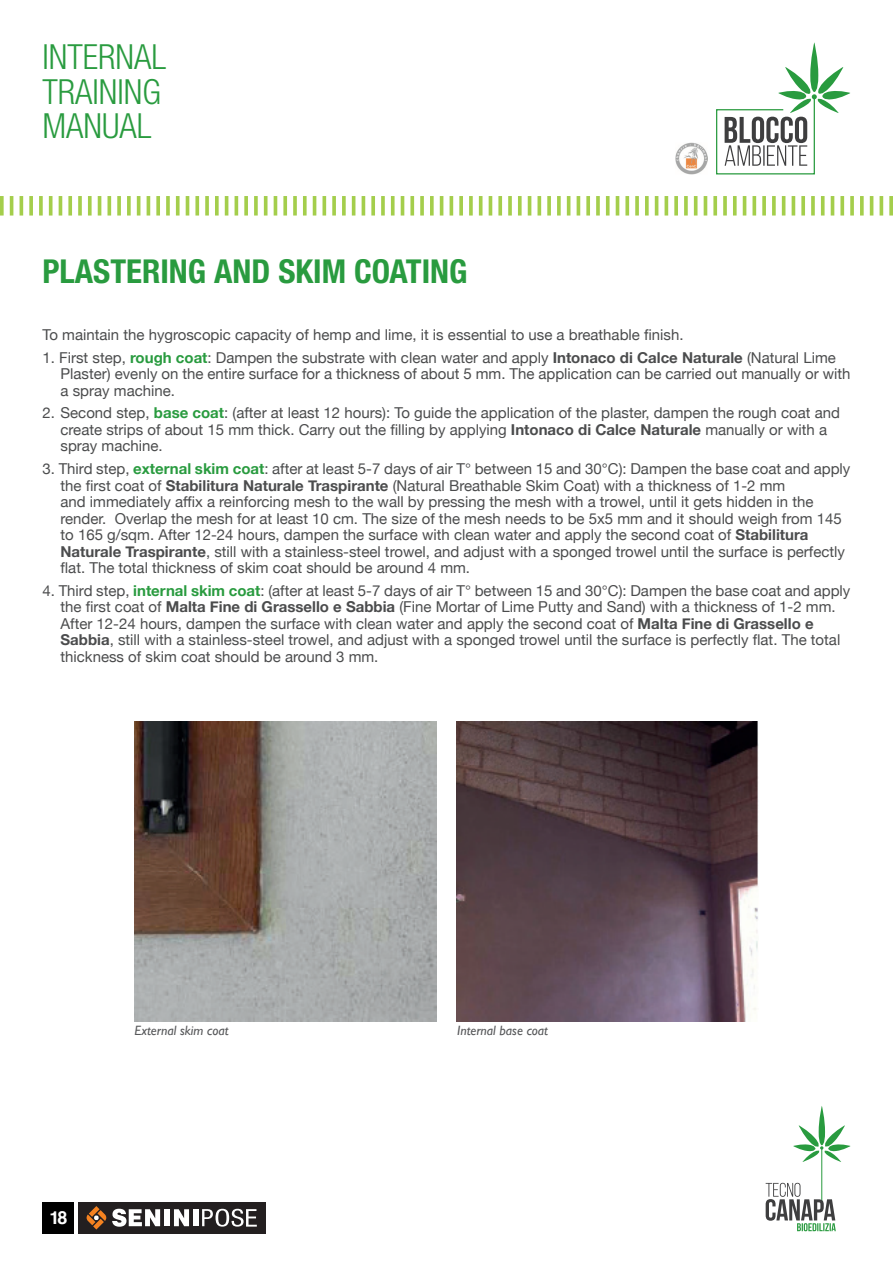
<style>
.page{position:relative;width:893px;height:1263px;background:#fff}
.page>*{position:absolute;margin:0;border:0;box-sizing:border-box;transform-origin:0 0}
.t1{font:300 condensed 34.65px/34.7px "Helvetica Neue";color:#299b3f}
.t2{font:700 condensed 33px "Helvetica Neue";color:#299b3f}
.t3{font:700 18px "Helvetica";color:#fff}
.t4{font:15px/16.5px "Helvetica Neue";color:#4b4c4d}
.t5{font:italic 13.5px "Gill Sans";color:#57585a}
.s1{font-weight:700;color:#299b3f}
.s2{font-weight:700}
</style>
<div class="page">
<hr style="left:821px;top:1148px;width:1px;height:55px;background:#299b3f">
<svg style="left:793px;top:1106px;width:57px;height:56px"></svg>
<svg style="left:766px;top:1183px;width:70px;height:48px"></svg>
<img style="left:675px;top:142px;width:33px;height:32px">
<svg style="left:716px;top:43px;width:134px;height:132px"></svg>
<svg style="left:0;top:196px;width:4px;height:20px"></svg>
<hr style="left:10px;top:196px;width:3px;height:20px;background:#a4ce4c">
<hr style="left:20px;top:196px;width:3px;height:20px;background:#a4ce4c">
<svg style="left:29px;top:196px;width:4px;height:20px"></svg>
<svg style="left:39px;top:196px;width:4px;height:20px"></svg>
<svg style="left:49px;top:196px;width:4px;height:20px"></svg>
<hr style="left:59px;top:196px;width:3px;height:20px;background:#a4ce4c">
<svg style="left:68px;top:196px;width:4px;height:20px"></svg>
<svg style="left:78px;top:196px;width:4px;height:20px"></svg>
<svg style="left:88px;top:196px;width:4px;height:20px"></svg>
<hr style="left:98px;top:196px;width:3px;height:20px;background:#a4ce4c">
<svg style="left:107px;top:196px;width:4px;height:20px"></svg>
<svg style="left:117px;top:196px;width:4px;height:20px"></svg>
<svg style="left:127px;top:196px;width:4px;height:20px"></svg>
<hr style="left:137px;top:196px;width:3px;height:20px;background:#a4ce4c">
<hr style="left:147px;top:196px;width:3px;height:20px;background:#a4ce4c">
<svg style="left:156px;top:196px;width:4px;height:20px"></svg>
<svg style="left:166px;top:196px;width:4px;height:20px"></svg>
<svg style="left:176px;top:196px;width:4px;height:20px"></svg>
<hr style="left:186px;top:196px;width:3px;height:20px;background:#a4ce4c">
<svg style="left:195px;top:196px;width:4px;height:20px"></svg>
<svg style="left:205px;top:196px;width:4px;height:20px"></svg>
<svg style="left:215px;top:196px;width:4px;height:20px"></svg>
<hr style="left:225px;top:196px;width:3px;height:20px;background:#a4ce4c">
<hr style="left:235px;top:196px;width:3px;height:20px;background:#a4ce4c">
<svg style="left:244px;top:196px;width:4px;height:20px"></svg>
<svg style="left:254px;top:196px;width:4px;height:20px"></svg>
<hr style="left:264px;top:196px;width:3px;height:20px;background:#a4ce4c">
<hr style="left:274px;top:196px;width:3px;height:20px;background:#a4ce4c">
<svg style="left:283px;top:196px;width:4px;height:20px"></svg>
<svg style="left:293px;top:196px;width:4px;height:20px"></svg>
<svg style="left:303px;top:196px;width:4px;height:20px"></svg>
<hr style="left:313px;top:196px;width:3px;height:20px;background:#a4ce4c">
<svg style="left:322px;top:196px;width:4px;height:20px"></svg>
<svg style="left:332px;top:196px;width:4px;height:20px"></svg>
<svg style="left:342px;top:196px;width:4px;height:20px"></svg>
<hr style="left:352px;top:196px;width:3px;height:20px;background:#a4ce4c">
<hr style="left:362px;top:196px;width:3px;height:20px;background:#a4ce4c">
<svg style="left:371px;top:196px;width:4px;height:20px"></svg>
<svg style="left:381px;top:196px;width:4px;height:20px"></svg>
<svg style="left:391px;top:196px;width:4px;height:20px"></svg>
<hr style="left:401px;top:196px;width:3px;height:20px;background:#a4ce4c">
<svg style="left:410px;top:196px;width:4px;height:20px"></svg>
<svg style="left:420px;top:196px;width:4px;height:20px"></svg>
<svg style="left:430px;top:196px;width:4px;height:20px"></svg>
<hr style="left:440px;top:196px;width:3px;height:20px;background:#a4ce4c">
<hr style="left:450px;top:196px;width:3px;height:20px;background:#a4ce4c">
<svg style="left:459px;top:196px;width:4px;height:20px"></svg>
<svg style="left:469px;top:196px;width:4px;height:20px"></svg>
<hr style="left:479px;top:196px;width:3px;height:20px;background:#a4ce4c">
<hr style="left:489px;top:196px;width:3px;height:20px;background:#a4ce4c">
<svg style="left:498px;top:196px;width:4px;height:20px"></svg>
<svg style="left:508px;top:196px;width:4px;height:20px"></svg>
<svg style="left:518px;top:196px;width:4px;height:20px"></svg>
<hr style="left:528px;top:196px;width:3px;height:20px;background:#a4ce4c">
<svg style="left:537px;top:196px;width:4px;height:20px"></svg>
<svg style="left:547px;top:196px;width:4px;height:20px"></svg>
<svg style="left:557px;top:196px;width:4px;height:20px"></svg>
<hr style="left:567px;top:196px;width:3px;height:20px;background:#a4ce4c">
<hr style="left:577px;top:196px;width:3px;height:20px;background:#a4ce4c">
<svg style="left:586px;top:196px;width:4px;height:20px"></svg>
<svg style="left:596px;top:196px;width:4px;height:20px"></svg>
<svg style="left:606px;top:196px;width:4px;height:20px"></svg>
<hr style="left:616px;top:196px;width:3px;height:20px;background:#a4ce4c">
<svg style="left:625px;top:196px;width:4px;height:20px"></svg>
<svg style="left:635px;top:196px;width:4px;height:20px"></svg>
<svg style="left:645px;top:196px;width:4px;height:20px"></svg>
<hr style="left:655px;top:196px;width:3px;height:20px;background:#a4ce4c">
<hr style="left:665px;top:196px;width:3px;height:20px;background:#a4ce4c">
<svg style="left:674px;top:196px;width:4px;height:20px"></svg>
<svg style="left:684px;top:196px;width:4px;height:20px"></svg>
<hr style="left:694px;top:196px;width:3px;height:20px;background:#a4ce4c">
<hr style="left:704px;top:196px;width:3px;height:20px;background:#a4ce4c">
<svg style="left:713px;top:196px;width:4px;height:20px"></svg>
<svg style="left:723px;top:196px;width:4px;height:20px"></svg>
<svg style="left:733px;top:196px;width:4px;height:20px"></svg>
<hr style="left:743px;top:196px;width:3px;height:20px;background:#a4ce4c">
<svg style="left:752px;top:196px;width:4px;height:20px"></svg>
<svg style="left:762px;top:196px;width:4px;height:20px"></svg>
<svg style="left:772px;top:196px;width:4px;height:20px"></svg>
<hr style="left:782px;top:196px;width:3px;height:20px;background:#a4ce4c">
<hr style="left:792px;top:196px;width:3px;height:20px;background:#a4ce4c">
<svg style="left:801px;top:196px;width:4px;height:20px"></svg>
<svg style="left:811px;top:196px;width:4px;height:20px"></svg>
<svg style="left:821px;top:196px;width:4px;height:20px"></svg>
<hr style="left:831px;top:196px;width:3px;height:20px;background:#a4ce4c">
<svg style="left:840px;top:196px;width:4px;height:20px"></svg>
<svg style="left:850px;top:196px;width:4px;height:20px"></svg>
<svg style="left:860px;top:196px;width:4px;height:20px"></svg>
<hr style="left:870px;top:196px;width:3px;height:20px;background:#a4ce4c">
<svg style="left:879px;top:196px;width:4px;height:20px"></svg>
<svg style="left:889px;top:196px;width:4px;height:20px"></svg>
<div style="left:43px;top:1202px;width:31px;height:31px;background:#000"></div>
<div style="left:79px;top:1202px;width:187px;height:31px;background:#231f20"></div>
<div style="left:164px;top:1209px;width:6px;height:17px;background:#fff"></div>
<svg style="left:112px;top:1209px;width:48px;height:18px"></svg>
<svg style="left:174px;top:1209px;width:15px;height:17px"></svg>
<div style="left:193px;top:1209px;width:6px;height:17px;background:#fff"></div>
<svg style="left:87px;top:1206px;width:19px;height:23px"></svg>
<svg style="left:202px;top:1209px;width:55px;height:17px"></svg>
<img style="left:134px;top:722px;width:302px;height:299px">
<img style="left:457px;top:722px;width:301px;height:299px">
<h1 class="t1" style="left:43px;top:39px;width:125px">INTERNAL<br>TRAINING<br>MANUAL</h1>
<p class="t2" style="left:43px;top:251px;width:426px">PLASTERING AND SKIM COATING</p>
<p class="t4" style="left:43px;top:328px;width:643px">To maintain the hygroscopic capacity of hemp and lime, it is essential to use a breathable finish.</p>
<p class="t4" style="left:61px;top:350px;width:791px;text-indent:-18px">1. First step, <span class="s1">rough coat</span>: Dampen the substrate with clean water and apply <span class="s2">Intonaco di Calce Naturale</span> (Natural Lime<br>Plaster) evenly on the entire surface for a thickness of about 5 mm. The application can be carried out manually or with</p>
<p class="t4" style="left:61px;top:383px;width:116px">a spray machine.</p>
<p class="t4" style="left:61px;top:406px;width:781px;text-indent:-18px">2. Second step, <span class="s1">base coat</span>: (after at least 12 hours): To guide the application of the plaster, dampen the rough coat and create strips of about 15 mm thick. Carry out the filling by applying <span class="s2">Intonaco di Calce Naturale</span> manually or with a spray machine.</p>
<p class="t4" style="left:43px;top:461px;width:809px">3. Third step, <span class="s1">external skim coat</span>: after at least 5-7 days of air T° between 15 and 30°C): Dampen the base coat and apply</p>
<p class="t4" style="left:61px;top:478px;width:726px">the first coat of <span class="s2">Stabilitura Naturale Traspirante</span> (Natural Breathable Skim Coat) with a thickness of 1-2 mm</p>
<p class="t4" style="left:61px;top:494px;width:754px">and immediately affix a reinforcing mesh to the wall by pressing the mesh with a trowel, until it gets hidden in the</p>
<p class="t4" style="left:61px;top:511px;width:786px">render. Overlap the mesh for at least 10 cm. The size of the mesh needs to be 5x5 mm and it should weigh from 145 to 165 g/sqm. After 12-24 hours, dampen the surface with clean water and apply the second coat of <span class="s2">Stabilitura Naturale Traspirante</span>, still with a stainless-steel trowel, and adjust with a sponged trowel until the surface is perfectly flat. The total thickness of skim coat should be around 4 mm.</p>
<p class="t4" style="left:43px;top:583px;width:809px">4. Third step, <span class="s1">internal skim coat</span>: (after at least 5-7 days of air T° between 15 and 30°C): Dampen the base coat and apply</p>
<p class="t4" style="left:61px;top:599px;width:781px">the first coat of <span class="s2">Malta Fine di Grassello e Sabbia</span> (Fine Mortar of Lime Putty and Sand) with a thickness of 1-2 mm.<br>After 12-24 hours, dampen the surface with clean water and apply the second coat of <span class="s2">Malta Fine di Grassello e Sabbia</span>, still with a stainless-steel trowel, and adjust with a sponged trowel until the surface is perfectly flat. The total thickness of skim coat should be around 3 mm.</p>
<p class="t5" style="left:134px;top:1023px;width:96px">External skim coat</p>
<p class="t5" style="left:457px;top:1023px;width:92px">Internal base coat</p>
<p class="t3" style="left:50px;top:1203px;width:19px">18</p>
</div>
